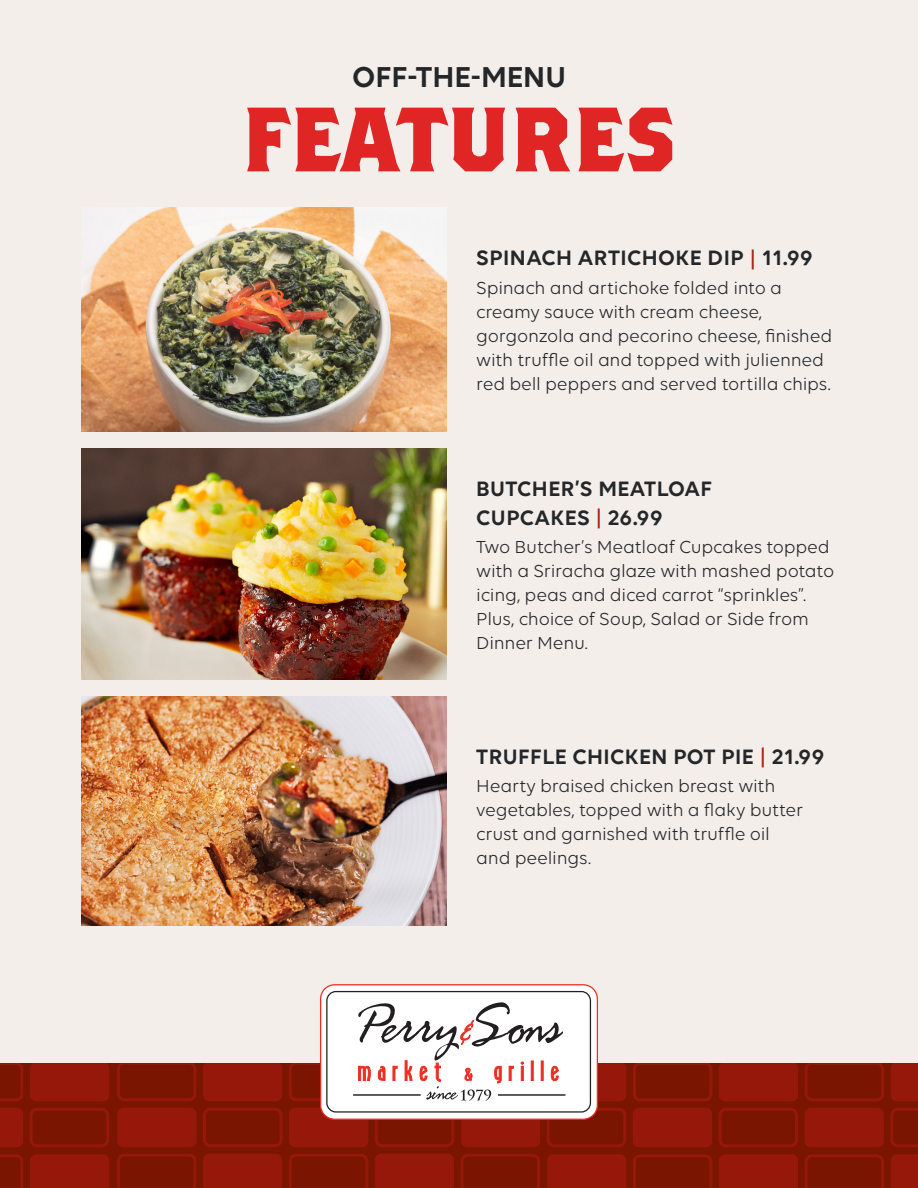
<style>
.page{position:relative;width:918px;height:1188px;background:#f4eeeb}
.page>*{position:absolute;margin:0;border:0;box-sizing:border-box;transform-origin:0 0}
.t1{font:700 91.05px "Brothers";color:#e02525}
.t2{font:600 31.05px "Volte";color:#242729}
.t3{font:600 22.5px/28.5px "Volte";letter-spacing:.02em;color:#242729}
.t4{font:18.75px/24px "Volte";letter-spacing:-.015em;color:#242729}
.s1{font-weight:500;color:#b41d15}
</style>
<div class="page">
<div style="left:0;top:1064px;width:918px;height:124px;background:#791500"></div>
<div style="left:30px;top:1064px;width:79px;height:37px;background:#96180a"></div>
<svg style="left:0;top:1064px;width:23px;height:37px"></svg>
<svg style="left:0;top:1108px;width:23px;height:39px"></svg>
<svg style="left:30px;top:1108px;width:79px;height:39px"></svg>
<div style="left:30px;top:1154px;width:79px;height:34px;background:#96180a"></div>
<svg style="left:0;top:1154px;width:23px;height:34px"></svg>
<div style="left:203px;top:1064px;width:79px;height:37px;background:#96180a"></div>
<svg style="left:117px;top:1064px;width:79px;height:37px"></svg>
<div style="left:117px;top:1108px;width:80px;height:39px;background:#96180a;border-radius:6px"></div>
<svg style="left:203px;top:1108px;width:80px;height:39px"></svg>
<div style="left:289px;top:1108px;width:79px;height:39px;background:#96180a;border-radius:6px"></div>
<div style="left:461px;top:1108px;width:79px;height:39px;background:#96180a;border-radius:6px"></div>
<svg style="left:375px;top:1120px;width:79px;height:27px"></svg>
<div style="left:203px;top:1154px;width:79px;height:34px;background:#96180a"></div>
<svg style="left:289px;top:1154px;width:79px;height:34px"></svg>
<svg style="left:117px;top:1154px;width:79px;height:34px"></svg>
<div style="left:375px;top:1154px;width:79px;height:34px;background:#96180a"></div>
<svg style="left:461px;top:1154px;width:79px;height:34px"></svg>
<svg style="left:633px;top:1064px;width:79px;height:37px"></svg>
<div style="left:719px;top:1064px;width:79px;height:37px;background:#96180a"></div>
<svg style="left:891px;top:1064px;width:27px;height:37px"></svg>
<svg style="left:805px;top:1064px;width:79px;height:37px"></svg>
<div style="left:633px;top:1108px;width:79px;height:39px;background:#96180a;border-radius:6px"></div>
<svg style="left:719px;top:1108px;width:79px;height:39px"></svg>
<svg style="left:547px;top:1108px;width:79px;height:39px"></svg>
<div style="left:805px;top:1108px;width:79px;height:39px;background:#96180a;border-radius:6px"></div>
<svg style="left:890px;top:1108px;width:28px;height:39px"></svg>
<div style="left:547px;top:1154px;width:79px;height:34px;background:#96180a"></div>
<svg style="left:633px;top:1154px;width:79px;height:34px"></svg>
<div style="left:719px;top:1154px;width:79px;height:34px;background:#96180a"></div>
<svg style="left:891px;top:1154px;width:27px;height:34px"></svg>
<svg style="left:805px;top:1154px;width:79px;height:34px"></svg>
<div style="left:321px;top:985px;width:276px;height:134px;background:#fff;border-radius:14px"></div>
<div style="left:320px;top:984px;width:278px;height:136px;border:1px solid #ee2e22;border-radius:14px"></div>
<div style="left:326px;top:991px;width:265px;height:122px;border:1px solid #231f20;border-radius:9px"></div>
<svg style="left:289px;top:1002px;width:337px;height:99px"></svg>
<hr style="left:353px;top:1094px;width:68px;height:2px;background:#231f20">
<hr style="left:498px;top:1094px;width:67px;height:2px;background:#231f20">
<img style="left:81px;top:449px;width:365px;height:231px">
<img style="left:81px;top:697px;width:365px;height:229px">
<img style="left:81px;top:207px;width:365px;height:224px">
<p class="t2" style="left:352px;top:58px;width:215px">OFF-THE-MENU</p>
<p class="t1" style="left:241px;top:83px;width:437px">FEATURES</p>
<p class="t3" style="left:476px;top:243px;width:338px">SPINACH ARTICHOKE DIP <span class="s1">|</span> 11.99</p>
<p class="t4" style="left:476px;top:275px;width:358px">Spinach and artichoke folded into a creamy sauce with cream cheese, gorgonzola and pecorino cheese, finished with truffle oil and topped with julienned red bell peppers and served tortilla chips.</p>
<p class="t3" style="left:476px;top:474px;width:237px">BUTCHER’S MEATLOAF<br>CUPCAKES <span class="s1">|</span> 26.99</p>
<p class="t4" style="left:476px;top:535px;width:360px">Two Butcher’s Meatloaf Cupcakes topped with a Sriracha glaze with mashed potato icing, peas and diced carrot “sprinkles”.<br>Plus, choice of Soup, Salad or Side from Dinner Menu.</p>
<p class="t3" style="left:476px;top:741px;width:350px">TRUFFLE CHICKEN POT PIE <span class="s1">|</span> 21.99</p>
<p class="t4" style="left:476px;top:773px;width:328px">Hearty braised chicken breast with vegetables, topped with a flaky butter crust and garnished with truffle oil and peelings.</p>
</div>
